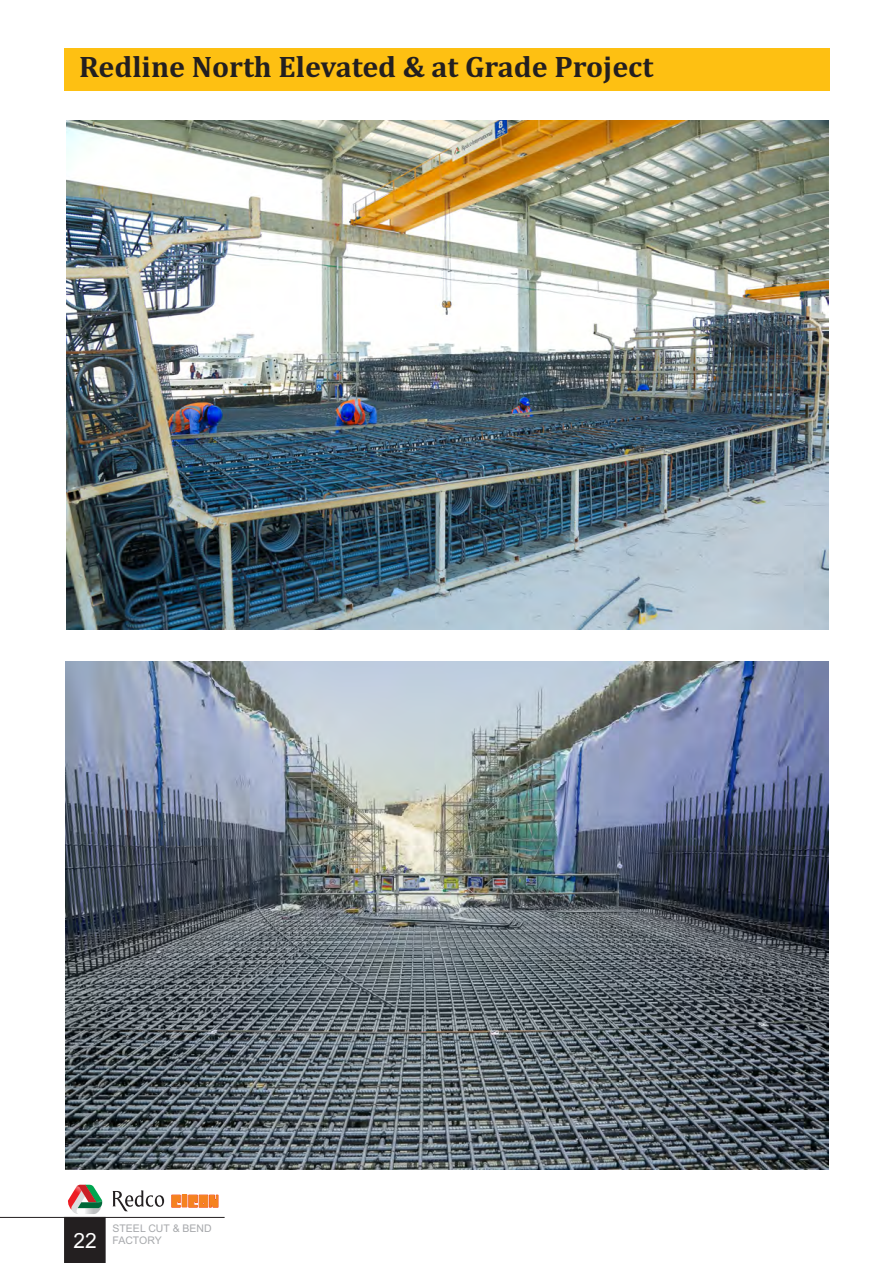
<style>
.page{position:relative;width:893px;height:1263px;background:#fff}
.page>*{position:absolute;margin:0;border:0;box-sizing:border-box;transform-origin:0 0}
.t1{font:700 30px "Cambria";color:#231f20}
.t2{font:700 24px "Cambria";color:#231f20}
.t3{font:21px "Arial";color:#fff}
.t4{font:10.5px/11.7px "Arial";color:#a7a9ac}
</style>
<div class="page">
<div style="left:64px;top:48px;width:766px;height:43px;background:#fec012"></div>
<img style="left:66px;top:661px;width:762px;height:509px">
<img style="left:66px;top:121px;width:763px;height:508px">
<hr style="left:0;top:1217px;width:225px;height:1px;background:#231f20">
<svg style="left:64px;top:1185px;width:42px;height:78px"></svg>
<svg style="left:112px;top:1190px;width:52px;height:21px"></svg>
<svg style="left:189px;top:1195px;width:29px;height:12px"></svg>
<svg style="left:172px;top:1195px;width:8px;height:12px"></svg>
<div style="left:182px;top:1195px;width:5px;height:12px;background:#f5821f"></div>
<p class="t1" style="left:79px;top:54px;width:576px">Redline North Elevated &amp; at Grade Project</p>
<p class="t2" style="left:79px;top:59px;width:374px">REDCO STEEL FABRICATION YARD</p>
<p class="t3" style="left:73px;top:1232px;width:25px">22</p>
<p class="t4" style="left:113px;top:1223px;width:101px">STEEL CUT &amp; BEND<br>FACTORY</p>
</div>
